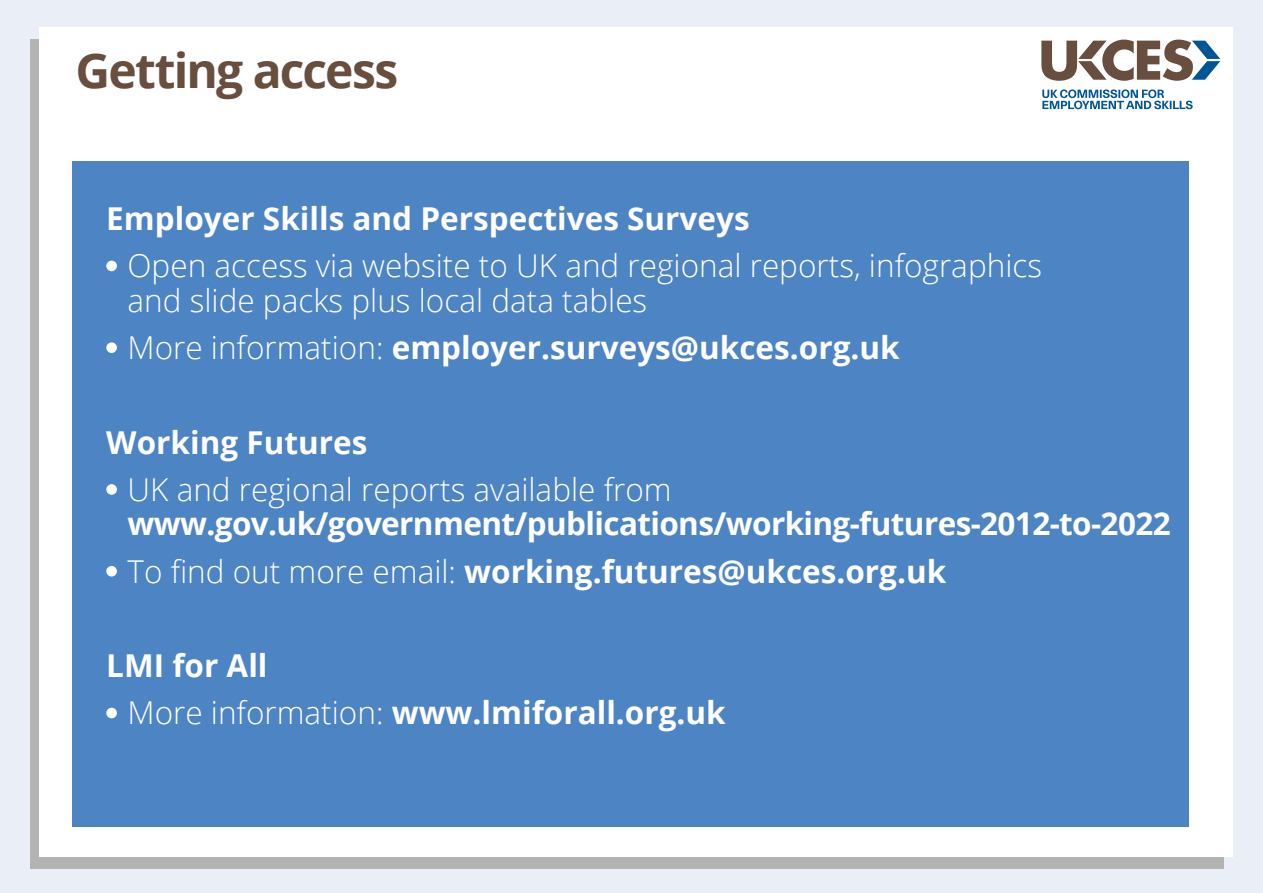
<style>
.page{position:relative;width:1263px;height:893px;background:#eaeef7}
.page>*{position:absolute;margin:0;border:0;box-sizing:border-box;transform-origin:0 0}
.body{font:700 48px "Open Sans";letter-spacing:-.04em;color:#674e3f}
.t1{font:700 31.5px "Open Sans";color:#fff}
.t2{font:700 31.5px/34.5px "Open Sans";letter-spacing:-.02em;color:#fff}
.t3{font:300 31.5px/34.5px "Open Sans";color:#fff}
.s1{font-weight:300}
</style>
<div class="page">
<div style="left:30px;top:39px;width:1193px;height:830px;background:#b3b3b3"></div>
<div style="left:40px;top:27px;width:1193px;height:829px;background:#fff"></div>
<div style="left:72px;top:162px;width:1116px;height:665px;background:#4d84c4"></div>
<div style="left:106px;top:261px;width:11px;height:10px;background:#fff;border-radius:50%"></div>
<div style="left:106px;top:342px;width:11px;height:11px;background:#fff;border-radius:50%"></div>
<div style="left:106px;top:484px;width:11px;height:11px;background:#fff;border-radius:50%"></div>
<div style="left:106px;top:566px;width:11px;height:10px;background:#fff;border-radius:50%"></div>
<div style="left:106px;top:708px;width:11px;height:10px;background:#fff;border-radius:50%"></div>
<svg style="left:1042px;top:89px;width:151px;height:20px"></svg>
<svg style="left:1041px;top:40px;width:179px;height:41px"></svg>
<p class="body" style="left:75px;top:36px;width:324px">Getting access</p>
<p class="t1" style="left:106px;top:196px;width:645px">Employer Skills and Perspectives Surveys</p>
<p class="t3" style="left:128px;top:248px;width:916px">Open access via website to UK and regional reports, infographics and slide packs plus local data tables</p>
<p class="t1" style="left:128px;top:325px;width:774px"><span class="s1">More information:</span> employer.surveys@ukces.org.uk</p>
<p class="t1" style="left:106px;top:420px;width:263px">Working Futures</p>
<p class="t2" style="left:128px;top:471px;width:1045px"><span class="s1">UK and regional reports available from </span>www.gov.uk/government/publications/working-futures-2012-to-2022</p>
<p class="t1" style="left:128px;top:549px;width:820px"><span class="s1">To find out more email:</span> working.futures@ukces.org.uk</p>
<p class="t1" style="left:106px;top:643px;width:163px">LMI for All</p>
<p class="t1" style="left:128px;top:691px;width:600px"><span class="s1">More information:</span> www.lmiforall.org.uk</p>
</div>
